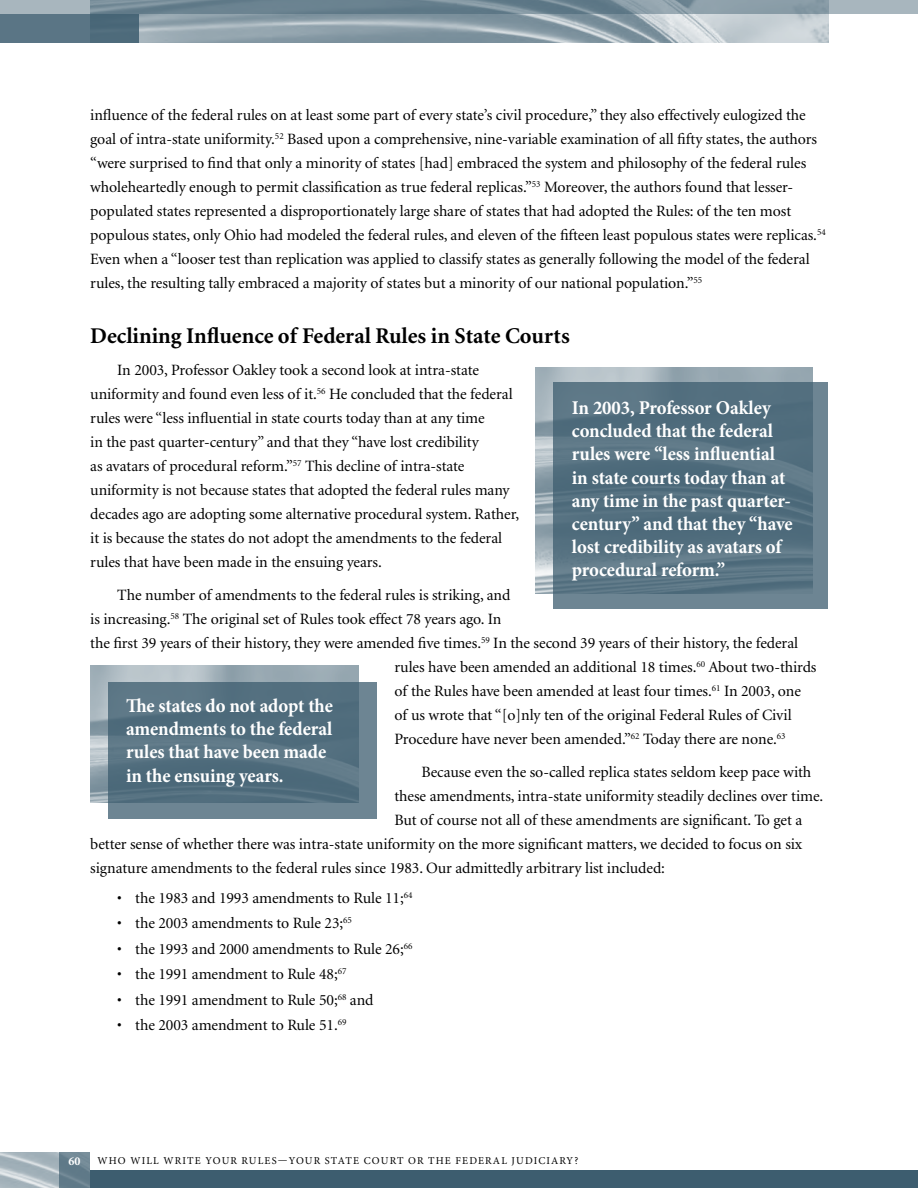
<style>
.page{position:relative;width:918px;height:1188px;background:#fff}
.page>*{position:absolute;margin:0;border:0;box-sizing:border-box;transform-origin:0 0}
.t1{font:700 22.5px "Minion";color:#000}
.t2{font:700 19.5px/23.2px "Minion Pro";letter-spacing:-.005em;color:#fff;scale:.96 1}
.t3{font:15.75px/24px "Minion";letter-spacing:-.005em;color:#000}
.t4{font:700 12px "Minion Pro";color:#fff}
.t5{font:10.5px "Minion Pro";letter-spacing:.11em;color:#000}
</style>
<div class="page">
<div style="left:0;top:1170px;width:918px;height:18px;background:#3d5d6f"></div>
<img style="left:139px;top:14px;width:689px;height:29px">
<svg style="left:0;top:0;width:917px;height:14px;background:#7d929e"></svg>
<div style="left:0;top:14px;width:139px;height:29px;background:linear-gradient(to right,#5f7989,#4b6979)"></div>
<svg style="left:917px;top:0;width:1px;height:14px"></svg>
<img style="left:0;top:1152px;width:59px;height:36px">
<svg style="left:59px;top:1152px;width:31px;height:36px"></svg>
<img style="left:536px;top:368px;width:277px;height:226px">
<svg style="left:554px;top:383px;width:274px;height:226px;background:#577382"></svg>
<svg style="left:108px;top:682px;width:268px;height:137px;background:#587383"></svg>
<p class="t3" style="left:90px;top:103px;width:737px">influence of the federal rules on at least some part of every state’s civil procedure,” they also effectively eulogized the goal of intra-state uniformity.<sup>52</sup> Based upon a comprehensive, nine-variable examination of all fifty states, the authors “were surprised to find that only a minority of states [had] embraced the system and philosophy of the federal rules wholeheartedly enough to permit classification as true federal replicas.”<sup>53</sup> Moreover, the authors found that lesser&shy;populated states represented a disproportionately large share of states that had adopted the Rules: of the ten most populous states, only Ohio had modeled the federal rules, and eleven of the fifteen least populous states were replicas.<sup>54<br></sup>Even when a “looser test than replication was applied to classify states as generally following the model of the federal rules, the resulting tally embraced a majority of states but a minority of our national population.”<sup>55</sup></p>
<h1 class="t1" style="left:90px;top:325px;width:481px">Declining Influence of Federal Rules in State Courts</h1>
<p class="t3" style="left:90px;top:358px;width:431px;text-indent:27px">In 2003, Professor Oakley took a second look at intra-state uniformity and found even less of it.<sup>56</sup> He concluded that the federal rules were “less influential in state courts today than at any time<br>in the past quarter-century” and that they “have lost credibility<br>as avatars of procedural reform.”<sup>57</sup> This decline of intra-state uniformity is not because states that adopted the federal rules many decades ago are adopting some alternative procedural system. Rather, it is because the states do not adopt the amendments to the federal rules that have been made in the ensuing years.</p>
<p class="t3" style="left:117px;top:583px;width:395px">The number of amendments to the federal rules is striking, and</p>
<p class="t3" style="left:90px;top:607px;width:413px">is increasing.<sup>58</sup> The original set of Rules took effect 78 years ago. In</p>
<p class="t3" style="left:90px;top:631px;width:709px">the first 39 years of their history, they were amended five times.<sup>59</sup> In the second 39 years of their history, the federal</p>
<p class="t3" style="left:394px;top:655px;width:424px">rules have been amended an additional 18 times.<sup>60</sup> About two-thirds</p>
<p class="t3" style="left:394px;top:679px;width:408px">of the Rules have been amended at least four times.<sup>61</sup> In 2003, one</p>
<p class="t3" style="left:394px;top:703px;width:399px">of us wrote that “[o]nly ten of the original Federal Rules of Civil</p>
<p class="t3" style="left:394px;top:727px;width:393px">Procedure have never been amended.”<sup>62</sup> Today there are none.<sup>63</sup></p>
<p class="t3" style="left:422px;top:760px;width:391px">Because even the so-called replica states seldom keep pace with</p>
<p class="t3" style="left:395px;top:784px;width:430px">these amendments, intra-state uniformity steadily declines over time.</p>
<p class="t3" style="left:395px;top:808px;width:409px">But of course not all of these amendments are significant. To get a</p>
<p class="t3" style="left:90px;top:832px;width:714px">better sense of whether there was intra-state uniformity on the more significant matters, we decided to focus on six</p>
<p class="t3" style="left:90px;top:856px;width:576px">signature amendments to the federal rules since 1983. Our admittedly arbitrary list included:</p>
<p class="t3" style="left:117px;top:886px;width:297px">• the 1983 and 1993 amendments to Rule 11;<sup>64</sup></p>
<p class="t3" style="left:117px;top:912px;width:236px">• the 2003 amendments to Rule 23;<sup>65</sup></p>
<p class="t3" style="left:117px;top:937px;width:297px">• the 1993 and 2000 amendments to Rule 26;<sup>66</sup></p>
<p class="t3" style="left:117px;top:963px;width:231px">• the 1991 amendment to Rule 48;<sup>67</sup></p>
<p class="t3" style="left:117px;top:988px;width:258px">• the 1991 amendment to Rule 50;<sup>68</sup> and</p>
<p class="t3" style="left:117px;top:1014px;width:231px">• the 2003 amendment to Rule 51.<sup>69</sup></p>
<p class="t2" style="left:572px;top:396px;width:232px">In 2003, Professor Oakley concluded that the federal rules were “less influential in state courts today than at any time in the past quarter&shy;century” and that they “have lost credibility as avatars of procedural reform.”</p>
<p class="t2" style="left:126px;top:694px;width:217px">The states do not adopt the amendments to the federal rules that have been made in the ensuing years.</p>
<p class="t4" style="left:69px;top:1152px;width:13px">60</p>
<p class="t5" style="left:98px;top:1153px;width:482px">WHO WILL WRITE YOUR RULES—YOUR STATE COURT OR THE FEDERAL JUDICIARY?</p>
</div>
